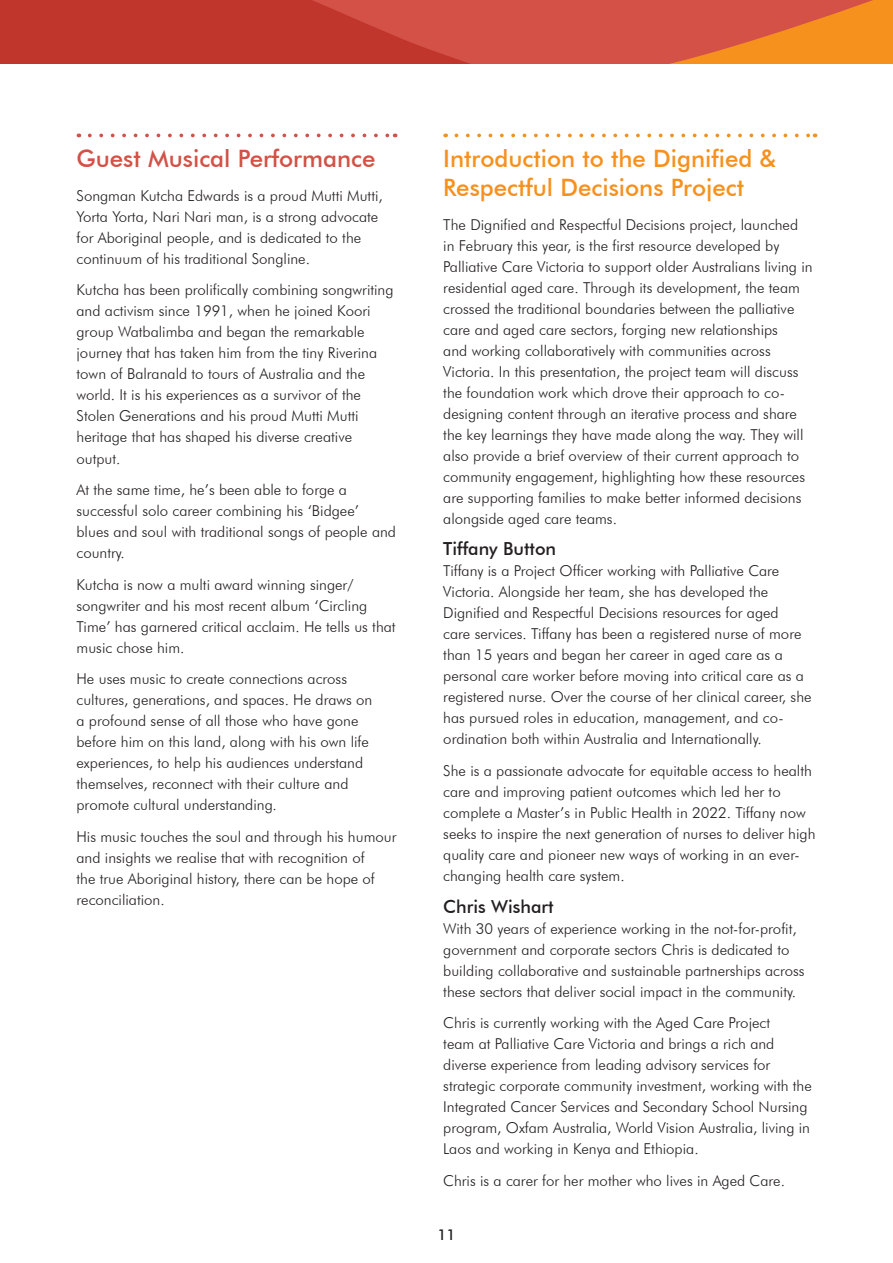
<style>
.page{position:relative;width:893px;height:1263px;background:#fff}
.page>*{position:absolute;margin:0;border:0;box-sizing:border-box;transform-origin:0 0}
.Speaker_Orange{font:500 24px/28.8px "Futura BT";color:#f7911e}
.Speaker_Red{font:500 24px "Futura BT";color:#d35146}
.Speaker_Names{font:500 18px "Futura BT";color:#231f20}
.Body_text{font:300 15px/21px "Futura BT";color:#231f20}
.t1{font:500 15px "Futura BT";color:#231f20}
</style>
<div class="page">
<svg style="left:0;top:0;width:893px;height:64px;background:#cf4d35"></svg>
<svg style="left:90px;top:134px;width:299px;height:3px"></svg>
<svg style="left:456px;top:134px;width:353px;height:3px"></svg>
<p class="Speaker_Red" style="left:77px;top:144px;width:300px">Guest Musical Performance</p>
<p class="Body_text" style="left:77px;top:185px;width:308px">Songman Kutcha Edwards is a proud Mutti Mutti, Yorta Yorta, Nari Nari man, is a strong advocate for Aboriginal people, and is dedicated to the continuum of his traditional Songline.</p>
<p class="Body_text" style="left:77px;top:279px;width:319px">Kutcha has been prolifically combining songwriting and activism since 1991, when he joined Koori group Watbalimba and began the remarkable journey that has taken him from the tiny Riverina town of Balranald to tours of Australia and the world. It is his experiences as a survivor of the Stolen Generations and his proud Mutti Mutti heritage that has shaped his diverse creative output.</p>
<p class="Body_text" style="left:77px;top:479px;width:321px">At the same time, he’s been able to forge a successful solo career combining his ‘Bidgee’<br>blues and soul with traditional songs of people and country.</p>
<p class="Body_text" style="left:77px;top:574px;width:321px">Kutcha is now a multi award winning singer/ songwriter and his most recent album ‘Circling Time’ has garnered critical acclaim. He tells us that music chose him.</p>
<p class="Body_text" style="left:77px;top:668px;width:297px">He uses music to create connections across cultures, generations, and spaces. He draws on a profound sense of all those who have gone before him on this land, along with his own life experiences, to help his audiences understand themselves, reconnect with their culture and promote cultural understanding.</p>
<p class="Body_text" style="left:77px;top:826px;width:321px">His music touches the soul and through his humour and insights we realise that with recognition of<br>the true Aboriginal history, there can be hope of reconciliation.</p>
<p class="Speaker_Orange" style="left:443px;top:144px;width:334px">Introduction to the Dignified &amp;<br>Respectful Decisions Project</p>
<p class="Body_text" style="left:443px;top:214px;width:371px">The Dignified and Respectful Decisions project, launched in February this year, is the first resource developed by Palliative Care Victoria to support older Australians living in residential aged care. Through its development, the team crossed the traditional boundaries between the palliative care and aged care sectors, forging new relationships<br>and working collaboratively with communities across Victoria. In this presentation, the project team will discuss the foundation work which drove their approach to co&shy;designing content through an iterative process and share the key learnings they have made along the way. They will also provide a brief overview of their current approach to community engagement, highlighting how these resources are supporting families to make better informed decisions alongside aged care teams.</p>
<p class="Speaker_Names" style="left:443px;top:538px;width:114px">Tiffany Button</p>
<p class="Body_text" style="left:443px;top:560px;width:370px">Tiffany is a Project Officer working with Palliative Care Victoria. Alongside her team, she has developed the Dignified and Respectful Decisions resources for aged<br>care services. Tiffany has been a registered nurse of more than 15 years and began her career in aged care as a personal care worker before moving into critical care as a registered nurse. Over the course of her clinical career, she has pursued roles in education, management, and co&shy;ordination both within Australia and Internationally.</p>
<p class="Body_text" style="left:443px;top:760px;width:374px">She is a passionate advocate for equitable access to health care and improving patient outcomes which led her to complete a Master’s in Public Health in 2022. Tiffany now seeks to inspire the next generation of nurses to deliver high quality care and pioneer new ways of working in an ever&shy;changing health care system.</p>
<p class="Speaker_Names" style="left:443px;top:895px;width:112px">Chris Wishart</p>
<p class="Body_text" style="left:443px;top:918px;width:363px">With 30 years of experience working in the not-for-profit, government and corporate sectors Chris is dedicated to building collaborative and sustainable partnerships across these sectors that deliver social impact in the community.</p>
<p class="Body_text" style="left:443px;top:1012px;width:370px">Chris is currently working with the Aged Care Project<br>team at Palliative Care Victoria and brings a rich and diverse experience from leading advisory services for strategic corporate community investment, working with the Integrated Cancer Services and Secondary School Nursing program, Oxfam Australia, World Vision Australia, living in Laos and working in Kenya and Ethiopia.</p>
<p class="Body_text" style="left:443px;top:1170px;width:343px">Chris is a carer for her mother who lives in Aged Care.</p>
<p class="t1" style="left:437px;top:1226px;width:20px">11</p>
</div>
